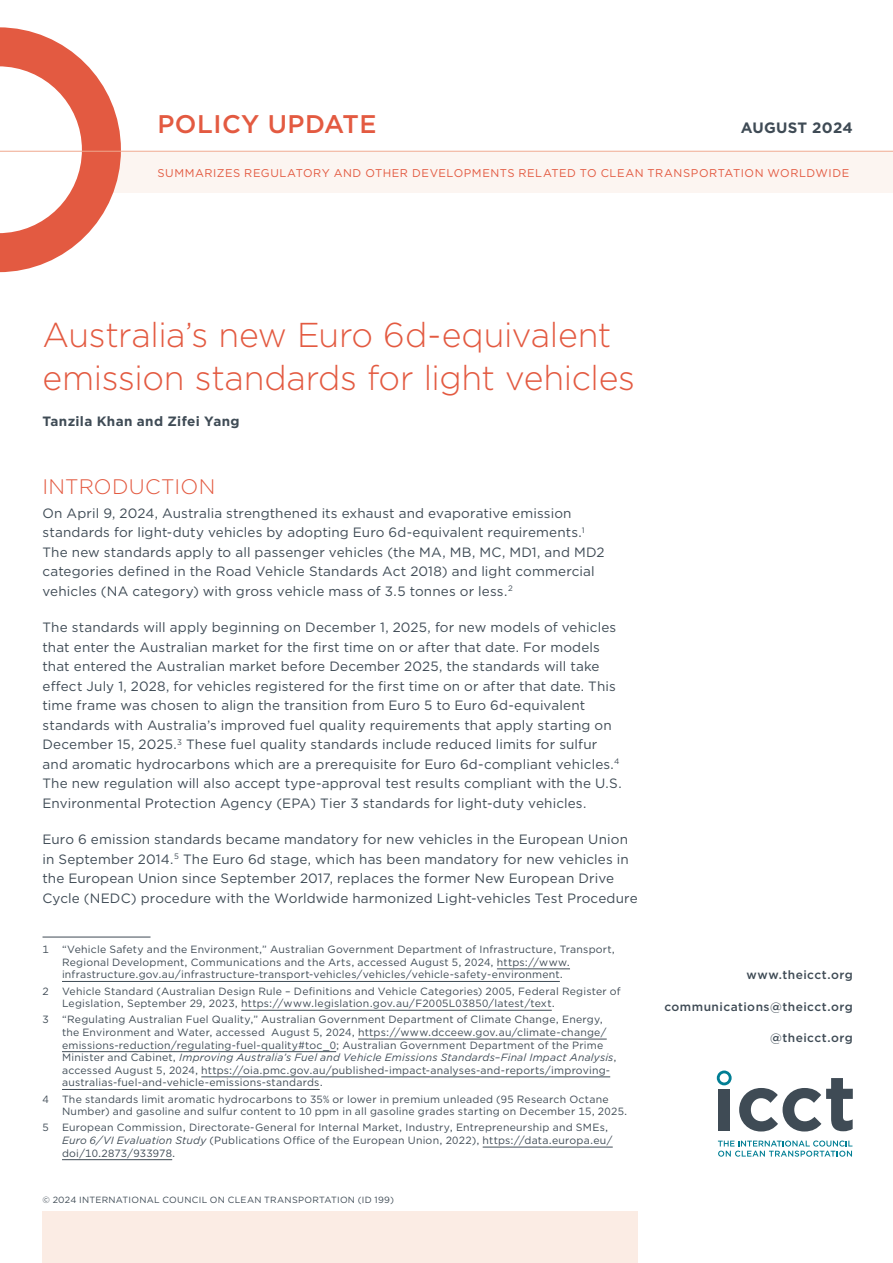
<style>
.page{position:relative;width:893px;height:1263px;background:#fff}
.page>*{position:absolute;margin:0;border:0;box-sizing:border-box;transform-origin:0 0}
.t1{font:300 34.5px/43.2px "Gotham";letter-spacing:-.01em;color:#e35a41}
.t2{font:500 25.5px "Gotham";letter-spacing:.02em;color:#e35a41}
.Heading_1{font:300 21px "Gotham";letter-spacing:.01em;color:#e35a41}
.Month_Year{font:700 15px "Gotham";letter-spacing:.02em;color:#3f4b55}
.Body_Copy{font:13.5px/19.5px "Gotham";letter-spacing:.01em;color:#3f4b55}
.Author{font:700 13.5px "Gotham";letter-spacing:.025em;color:#3f4b55}
.t3{font:500 12px "Gotham";letter-spacing:.04em;color:#3f4b55}
.t4{font:11.25px "Gotham";letter-spacing:.045em;color:#e35a41}
.Footnote{font:10.5px/12.6px "Gotham";letter-spacing:.02em;color:#3f4b55}
.t5{font:9px "Gotham";letter-spacing:.03em;color:#3f4b55}
.s1{font-style:italic}
</style>
<div class="page">
<div style="left:91px;top:152px;width:802px;height:41px;background:#fcf5f1"></div>
<svg style="left:0;top:27px;width:121px;height:245px"></svg>
<hr style="left:0;top:151px;width:893px;height:1px;background:#efa78e">
<svg style="left:718px;top:1140px;width:134px;height:17px"></svg>
<div style="left:718px;top:1089px;width:12px;height:41px;background:#3f4b55"></div>
<svg style="left:739px;top:1078px;width:114px;height:53px"></svg>
<svg style="left:717px;top:1070px;width:15px;height:15px"></svg>
<div style="left:43px;top:1212px;width:595px;height:51px;background:#fbece4"></div>
<hr style="left:43px;top:937px;width:108px;height:1px;background:#3f4b55">
<hr style="left:497px;top:968px;width:73px;height:1px;background:#3f4b55">
<hr style="left:62px;top:981px;width:498px;height:1px;background:#3f4b55">
<hr style="left:241px;top:1010px;width:311px;height:1px;background:#3f4b55">
<hr style="left:358px;top:1039px;width:249px;height:1px;background:#3f4b55">
<hr style="left:62px;top:1051px;width:274px;height:1px;background:#3f4b55">
<hr style="left:201px;top:1076px;width:409px;height:1px;background:#3f4b55">
<hr style="left:62px;top:1089px;width:258px;height:1px;background:#3f4b55">
<hr style="left:483px;top:1147px;width:130px;height:1px;background:#3f4b55">
<hr style="left:62px;top:1159px;width:110px;height:1px;background:#3f4b55">
<h2 class="t2" style="left:157px;top:107px;width:221px">POLICY UPDATE</h2>
<p class="t4" style="left:157px;top:166px;width:693px">SUMMARIZES REGULATORY AND OTHER DEVELOPMENTS RELATED TO CLEAN TRANSPORTATION WORLDWIDE</p>
<p class="Month_Year" style="left:741px;top:118px;width:114px">AUGUST 2024</p>
<p class="t1" style="left:43px;top:312px;width:594px">Australia’s new Euro 6d-equivalent emission standards for light vehicles</p>
<p class="Author" style="left:43px;top:412px;width:199px">Tanzila Khan and Zifei Yang</p>
<p class="Heading_1" style="left:43px;top:473px;width:174px">INTRODUCTION</p>
<p class="Body_Copy" style="left:43px;top:503px;width:564px">On April 9, 2024, Australia strengthened its exhaust and evaporative emission standards for light-duty vehicles by adopting Euro 6d-equivalent requirements.<sup>1<br></sup>The new standards apply to all passenger vehicles (the MA, MB, MC, MD1, and MD2 categories defined in the Road Vehicle Standards Act 2018) and light commercial vehicles (NA category) with gross vehicle mass of 3.5 tonnes or less.<sup>2</sup></p>
<p class="Body_Copy" style="left:43px;top:617px;width:581px">The standards will apply beginning on December 1, 2025, for new models of vehicles that enter the Australian market for the first time on or after that date. For models that entered the Australian market before December 2025, the standards will take effect July 1, 2028, for vehicles registered for the first time on or after that date. This time frame was chosen to align the transition from Euro 5 to Euro 6d-equivalent standards with Australia’s improved fuel quality requirements that apply starting on December 15, 2025.<sup>3</sup> These fuel quality standards include reduced limits for sulfur and aromatic hydrocarbons which are a prerequisite for Euro 6d-compliant vehicles.<sup>4<br></sup>The new regulation will also accept type-approval test results compliant with the U.S.<br>Environmental Protection Agency (EPA) Tier 3 standards for light-duty vehicles.</p>
<p class="Body_Copy" style="left:43px;top:829px;width:597px">Euro 6 emission standards became mandatory for new vehicles in the European Union in September 2014.<sup>5</sup> The Euro 6d stage, which has been mandatory for new vehicles in the European Union since September 2017, replaces the former New European Drive Cycle (NEDC) procedure with the Worldwide harmonized Light-vehicles Test Procedure</p>
<p class="Footnote" style="left:43px;top:943px;width:8px">1</p>
<p class="Footnote" style="left:62px;top:943px;width:555px">“Vehicle Safety and the Environment,” Australian Government Department of Infrastructure, Transport,<br>Regional Development, Communications and the Arts, accessed August 5, 2024, https://www. infrastructure.gov.au/infrastructure-transport-vehicles/vehicles/vehicle-safety-environment.</p>
<p class="Footnote" style="left:43px;top:984px;width:8px">2</p>
<p class="Footnote" style="left:62px;top:984px;width:560px">Vehicle Standard (Australian Design Rule – Definitions and Vehicle Categories) 2005, Federal Register of<br>Legislation, September 29, 2023, https://www.legislation.gov.au/F2005L03850/latest/text.</p>
<p class="Footnote" style="left:43px;top:1013px;width:8px">3</p>
<p class="Footnote" style="left:62px;top:1013px;width:556px">“Regulating Australian Fuel Quality,” Australian Government Department of Climate Change, Energy, the Environment and Water, accessed August 5, 2024, https://www.dcceew.gov.au/climate-change/ emissions-reduction/regulating-fuel-quality#toc_0; Australian Government Department of the Prime Minister and Cabinet, <span class="s1">Improving Australia’s Fuel and Vehicle Emissions Standards–Final Impact Analysis</span>, accessed August 5, 2024, https://oia.pmc.gov.au/published-impact-analyses-and-reports/improving&shy;australias-fuel-and-vehicle-emissions-standards.</p>
<p class="Footnote" style="left:43px;top:1092px;width:8px">4</p>
<p class="Footnote" style="left:62px;top:1092px;width:567px">The standards limit aromatic hydrocarbons to 35% or lower in premium unleaded (95 Research Octane<br>Number) and gasoline and sulfur content to 10 ppm in all gasoline grades starting on December 15, 2025.</p>
<p class="Footnote" style="left:43px;top:1121px;width:8px">5</p>
<p class="Footnote" style="left:62px;top:1121px;width:552px">European Commission, Directorate-General for Internal Market, Industry, Entrepreneurship and SMEs,<br><span class="s1">Euro 6/VI Evaluation Study</span> (Publications Office of the European Union, 2022), https://data.europa.eu/ doi/10.2873/933978.</p>
<p class="t5" style="left:43px;top:1193px;width:353px">© 2024 INTERNATIONAL COUNCIL ON CLEAN TRANSPORTATION (ID 199)</p>
<p class="t3" style="left:746px;top:967px;width:108px">www.theicct.org</p>
<p class="t3" style="left:664px;top:998px;width:190px">communications@theicct.org</p>
<p class="t3" style="left:770px;top:1030px;width:84px">@theicct.org</p>
</div>
